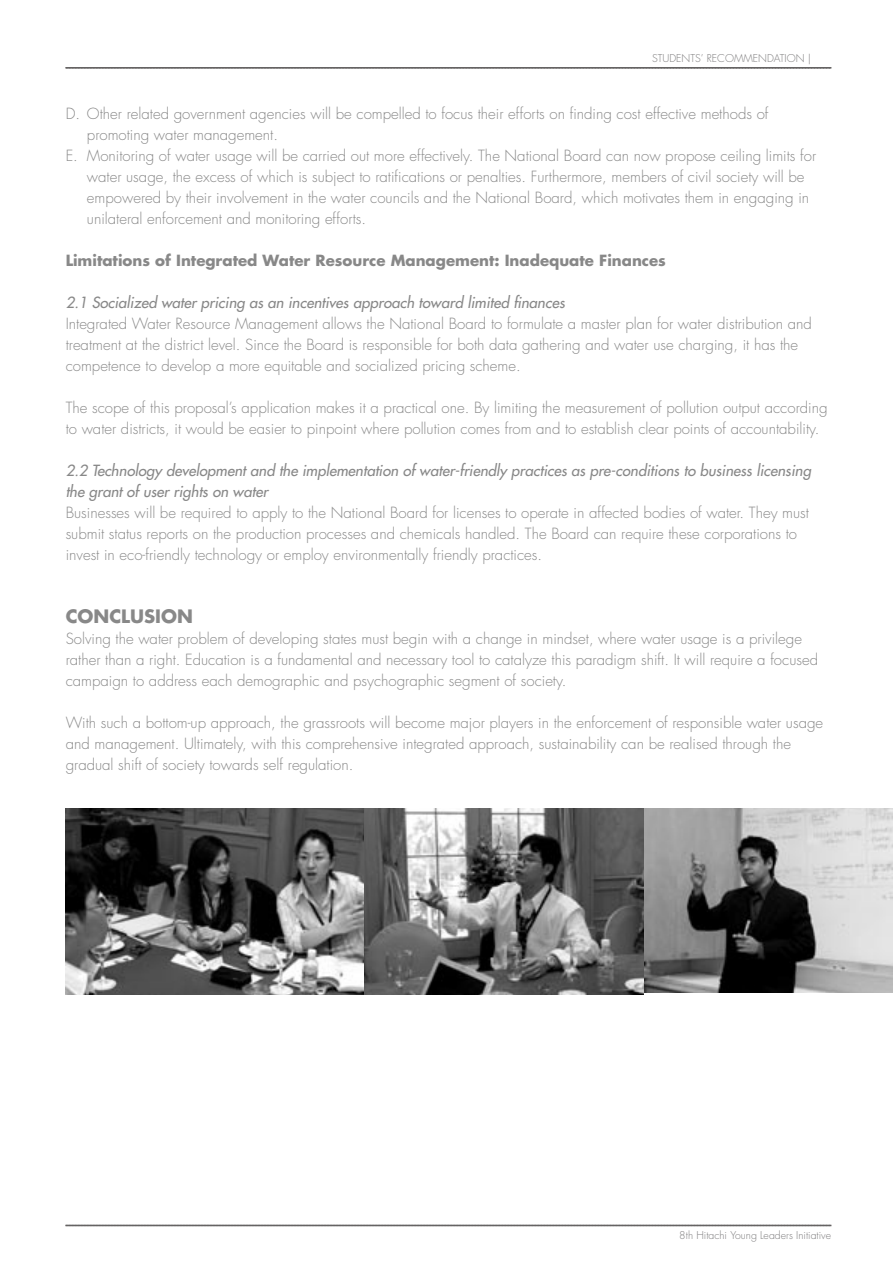
<style>
.page{position:relative;width:893px;height:1263px;background:#fff}
.page>*{position:absolute;margin:0;border:0;box-sizing:border-box;transform-origin:0 0}
.t1{font:700 18px "Futura";color:#888}
.t2{font:300 15px/21px "Futura";color:#888}
.t3{font:italic 15px/21px "Futura";color:#888}
.t4{font:700 15px "Futura";color:#888}
.t5{font:300 10.5px "Futura";color:#7d7c7d}
</style>
<div class="page">
<svg style="left:66px;top:67px;width:765px;height:2px;background:#7a7979"></svg>
<svg style="left:66px;top:1224px;width:765px;height:2px;background:#959494"></svg>
<img style="left:66px;top:809px;width:299px;height:185px">
<img style="left:643px;top:809px;width:250px;height:184px">
<img style="left:365px;top:809px;width:278px;height:185px">
<p class="t5" style="left:652px;top:52px;width:161px">STUDENTS’ RECOMMENDATION |</p>
<p class="t2" style="left:66px;top:104px;width:704px">D. Other related government agencies will be compelled to focus their efforts on finding cost effective methods of</p>
<p class="t2" style="left:87px;top:125px;width:193px">promoting water management.</p>
<p class="t2" style="left:66px;top:146px;width:752px">E. Monitoring of water usage will be carried out more effectively. The National Board can now propose ceiling limits for</p>
<p class="t2" style="left:87px;top:167px;width:719px">water usage, the excess of which is subject to ratifications or penalties. Furthermore, members of civil society will be</p>
<p class="t2" style="left:87px;top:188px;width:724px">empowered by their involvement in the water councils and the National Board, which motivates them in engaging in</p>
<p class="t2" style="left:87px;top:209px;width:281px">unilateral enforcement and monitoring efforts.</p>
<p class="t4" style="left:66px;top:251px;width:602px">Limitations of Integrated Water Resource Management: Inadequate Finances</p>
<p class="t3" style="left:66px;top:292px;width:501px">2.1 Socialized water pricing as an incentives approach toward limited finances</p>
<p class="t2" style="left:66px;top:314px;width:748px">Integrated Water Resource Management allows the National Board to formulate a master plan for water distribution and treatment at the district level. Since the Board is responsible for both data gathering and water use charging, it has the competence to develop a more equitable and socialized pricing scheme.</p>
<p class="t2" style="left:66px;top:398px;width:763px">The scope of this proposal’s application makes it a practical one. By limiting the measurement of pollution output according to water districts, it would be easier to pinpoint where pollution comes from and to establish clear points of accountability.</p>
<p class="t3" style="left:66px;top:460px;width:747px">2.2 Technology development and the implementation of water-friendly practices as pre-conditions to business licensing the grant of user rights on water</p>
<p class="t2" style="left:66px;top:503px;width:745px">Businesses will be required to apply to the National Board for licenses to operate in affected bodies of water. They must submit status reports on the production processes and chemicals handled. The Board can require these corporations to invest in eco-friendly technology or employ environmentally friendly practices.</p>
<p class="t1" style="left:66px;top:605px;width:129px">CONCLUSION</p>
<p class="t2" style="left:66px;top:629px;width:754px">Solving the water problem of developing states must begin with a change in mindset, where water usage is a privilege rather than a right. Education is a fundamental and necessary tool to catalyze this paradigm shift. It will require a focused campaign to address each demographic and psychographic segment of society.</p>
<p class="t2" style="left:66px;top:713px;width:759px">With such a bottom-up approach, the grassroots will become major players in the enforcement of responsible water usage and management. Ultimately, with this comprehensive integrated approach, sustainability can be realised through the gradual shift of society towards self regulation.</p>
<p class="t5" style="left:679px;top:1228px;width:153px">8th Hitachi Young Leaders Initiative</p>
</div>
